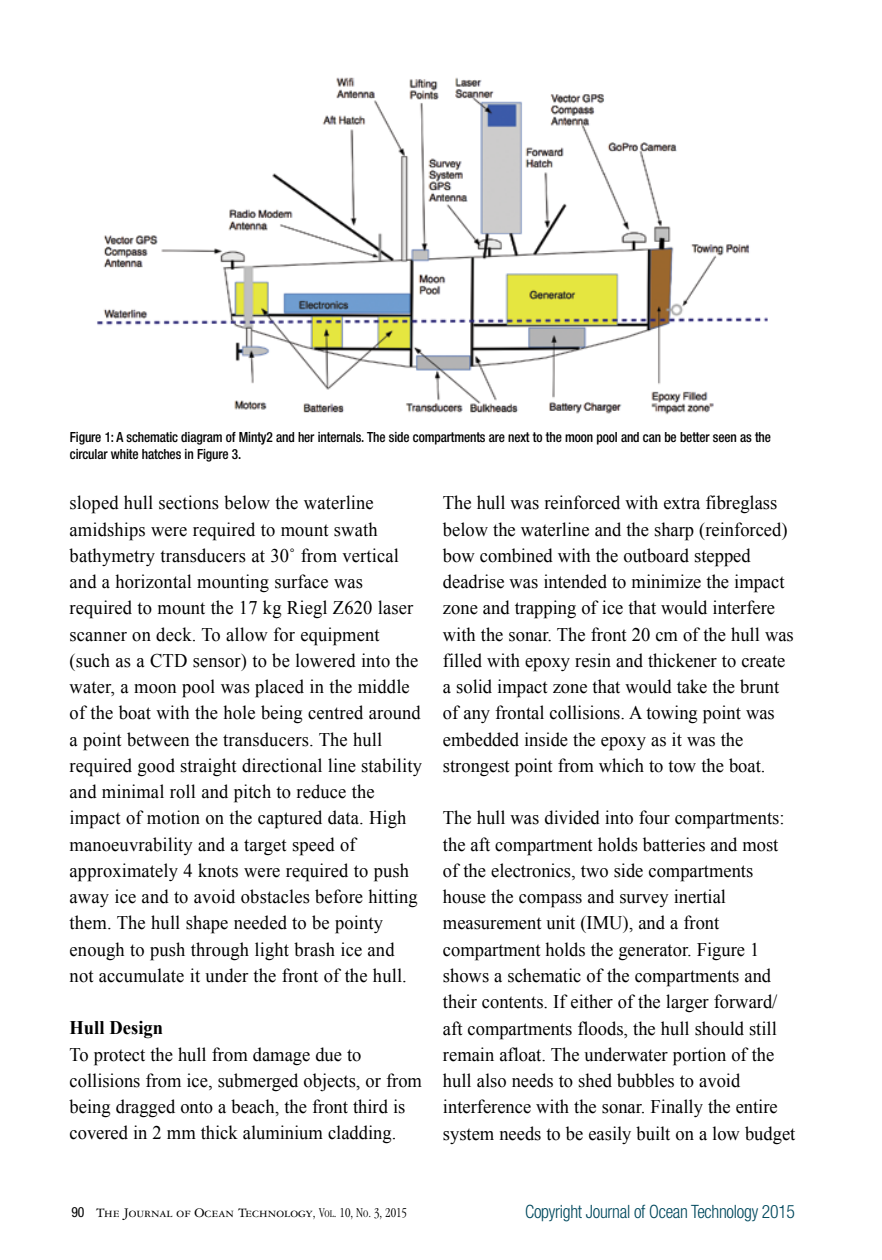
<style>
.page{position:relative;width:882px;height:1260px;background:#fff}
.page>*{position:absolute;margin:0;border:0;box-sizing:border-box;transform-origin:0 0}
.t1{font:19.25px/26.2px "Times New Roman";color:#000;scale:.96 1}
.t2{font:700 19.25px "Times New Roman";color:#000;scale:.96 1}
.t3{font:300 condensed 18.38px "Helvetica Neue";letter-spacing:-.015em;color:#00495e;scale:.96 1}
.t4{font:500 condensed 14px/17.5px "Helvetica Neue";letter-spacing:-.01em;color:#000;scale:.95 1}
.t5{font:14px "Garamond Three SC";color:#000}
.s1{font-family:"Helvetica Neue";font-stretch:condensed}
.s2{font-family:"Garamond";font-weight:300;font-stretch:condensed}
.s3{font-family:"Garamond";font-weight:300;font-stretch:condensed;font-size:10.5px}
</style>
<div class="page">
<img style="left:97px;top:77px;width:671px;height:338px">
<p class="t4" style="left:70px;top:428px;width:740px">Figure 1: A schematic diagram of Minty2 and her internals. The side compartments are next to the moon pool and can be better seen as the circular white hatches in Figure 3.</p>
<p class="t1" style="left:70px;top:489px;width:369px">sloped hull sections below the waterline amidships were required to mount swath bathymetry transducers at 30˚ from vertical and a horizontal mounting surface was required to mount the 17 kg Riegl Z620 laser scanner on deck. To allow for equipment (such as a CTD sensor) to be lowered into the water, a moon pool was placed in the middle of the boat with the hole being centred around a point between the transducers. The hull required good straight directional line stability and minimal roll and pitch to reduce the impact of motion on the captured data. High manoeuvrability and a target speed of approximately 4 knots were required to push away ice and to avoid obstacles before hitting them. The hull shape needed to be pointy enough to push through light brash ice and not accumulate it under the front of the hull.</p>
<p class="t2" style="left:70px;top:1015px;width:99px">Hull Design</p>
<p class="t1" style="left:70px;top:1041px;width:369px">To protect the hull from damage due to collisions from ice, submerged objects, or from being dragged onto a beach, the front third is covered in 2 mm thick aluminium cladding.</p>
<p class="t1" style="left:443px;top:490px;width:367px">The hull was reinforced with extra fibreglass below the waterline and the sharp (reinforced) bow combined with the outboard stepped deadrise was intended to minimize the impact zone and trapping of ice that would interfere with the sonar. The front 20 cm of the hull was filled with epoxy resin and thickener to create a solid impact zone that would take the brunt of any frontal collisions. A towing point was embedded inside the epoxy as it was the strongest point from which to tow the boat.</p>
<p class="t1" style="left:443px;top:805px;width:369px">The hull was divided into four compartments: the aft compartment holds batteries and most of the electronics, two side compartments house the compass and survey inertial measurement unit (IMU), and a front compartment holds the generator. Figure 1 shows a schematic of the compartments and their contents. If either of the larger forward/ aft compartments floods, the hull should still remain afloat. The underwater portion of the hull also needs to shed bubbles to avoid interference with the sonar. Finally the entire system needs to be easily built on a low budget</p>
<p class="t5" style="left:71px;top:1205px;width:337px"><span class="s1">90</span> The Journal of Ocean Technology<span class="s2">,</span> <span class="s2">V</span><span class="s3">ol</span><span class="s2">. 10, N</span><span class="s3">o</span><span class="s2">. 3, 2015</span></p>
<p class="t3" style="left:525px;top:1201px;width:283px">Copyright Journal of Ocean Technology 2015</p>
</div>
